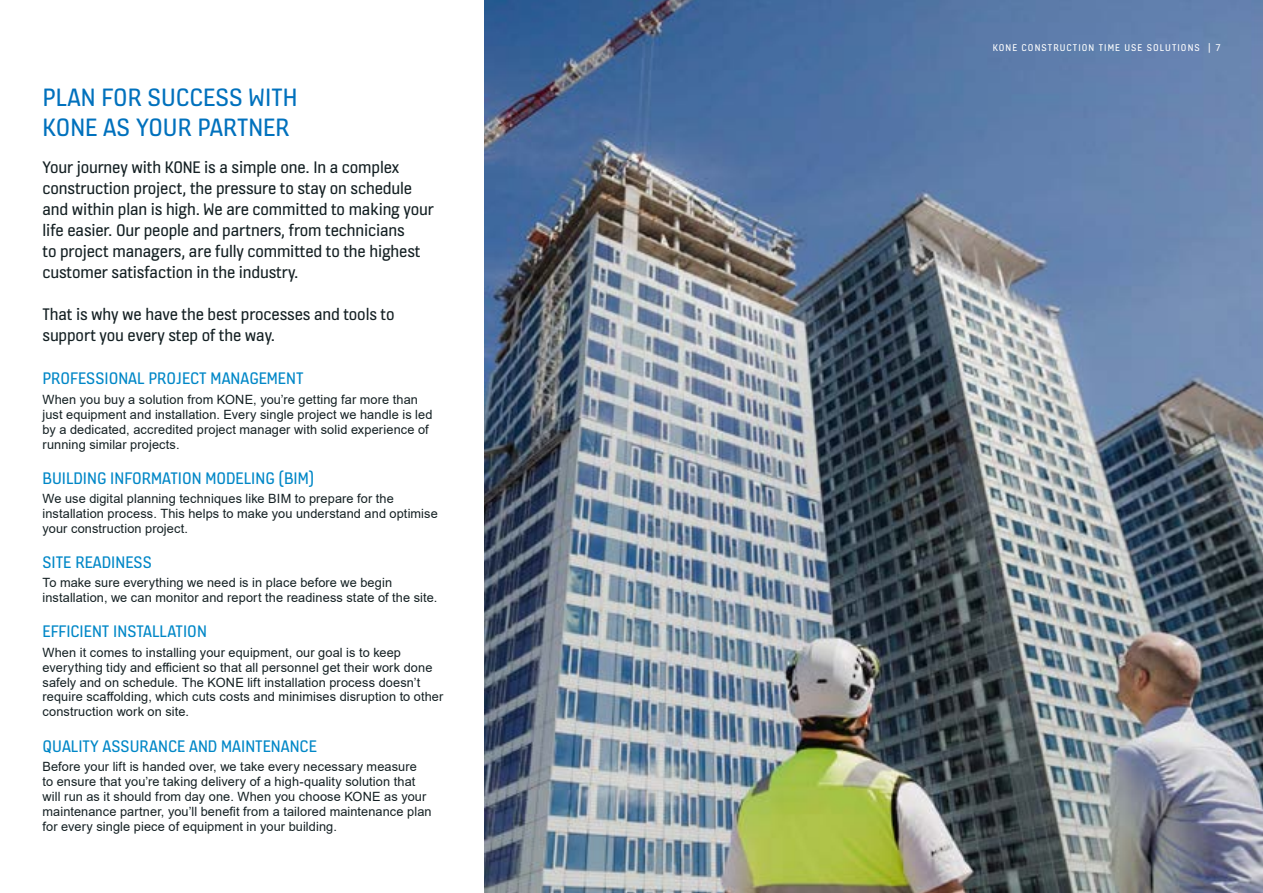
<style>
.page{position:relative;width:1263px;height:893px;background:#fff}
.page>*{position:absolute;margin:0;border:0;box-sizing:border-box;transform-origin:0 0}
.t1{font:27px/30px "KONE Information v 13";color:#0071bd}
.t2{font:18px/21px "KONE Information v 13";letter-spacing:-.01em;color:#142023}
.t3{font:18px "KONE Information v 13";color:#0087c7}
.t4{font:12.75px/15px "Arial";letter-spacing:.01em;color:#142023}
.t5{font:10.5px "KONE Information v 13";letter-spacing:.1em;color:#fff}
</style>
<div class="page">
<img style="left:485px;top:0;width:778px;height:893px">
<h1 class="t1" style="left:43px;top:81px;width:256px">PLAN FOR SUCCESS WITH<br>KONE AS YOUR PARTNER</h1>
<p class="t2" style="left:43px;top:156px;width:393px">Your journey with KONE is a simple one. In a complex construction project, the pressure to stay on schedule and within plan is high. We are committed to making your life easier. Our people and partners, from technicians<br>to project managers, are fully committed to the highest customer satisfaction in the industry.</p>
<h2 class="t2" style="left:43px;top:303px;width:353px">That is why we have the best processes and tools to support you every step of the way.</h2>
<h2 class="t3" style="left:43px;top:367px;width:262px">PROFESSIONAL PROJECT MANAGEMENT</h2>
<p class="t4" style="left:43px;top:392px;width:392px">When you buy a solution from KONE, you’re getting far more than just equipment and installation. Every single project we handle is led by a dedicated, accredited project manager with solid experience of running similar projects.</p>
<h2 class="t3" style="left:43px;top:466px;width:273px">BUILDING INFORMATION MODELING (BIM)</h2>
<p class="t4" style="left:43px;top:491px;width:397px">We use digital planning techniques like BIM to prepare for the installation process. This helps to make you understand and optimise your construction project.</p>
<h2 class="t3" style="left:43px;top:550px;width:111px">SITE READINESS</h2>
<p class="t4" style="left:43px;top:575px;width:396px">To make sure everything we need is in place before we begin installation, we can monitor and report the readiness state of the site.</p>
<h2 class="t3" style="left:43px;top:619px;width:166px">EFFICIENT INSTALLATION</h2>
<p class="t4" style="left:43px;top:644px;width:402px">When it comes to installing your equipment, our goal is to keep everything tidy and efficient so that all personnel get their work done safely and on schedule. The KONE lift installation process doesn’t require scaffolding, which cuts costs and minimises disruption to other construction work on site.</p>
<h2 class="t3" style="left:43px;top:734px;width:276px">QUALITY ASSURANCE AND MAINTENANCE</h2>
<p class="t4" style="left:43px;top:759px;width:391px">Before your lift is handed over, we take every necessary measure<br>to ensure that you’re taking delivery of a high-quality solution that will run as it should from day one. When you choose KONE as your maintenance partner, you’ll benefit from a tailored maintenance plan for every single piece of equipment in your building.</p>
<p class="t5" style="left:993px;top:40px;width:229px">KONE CONSTRUCTION TIME USE SOLUTIONS | 7</p>
</div>
